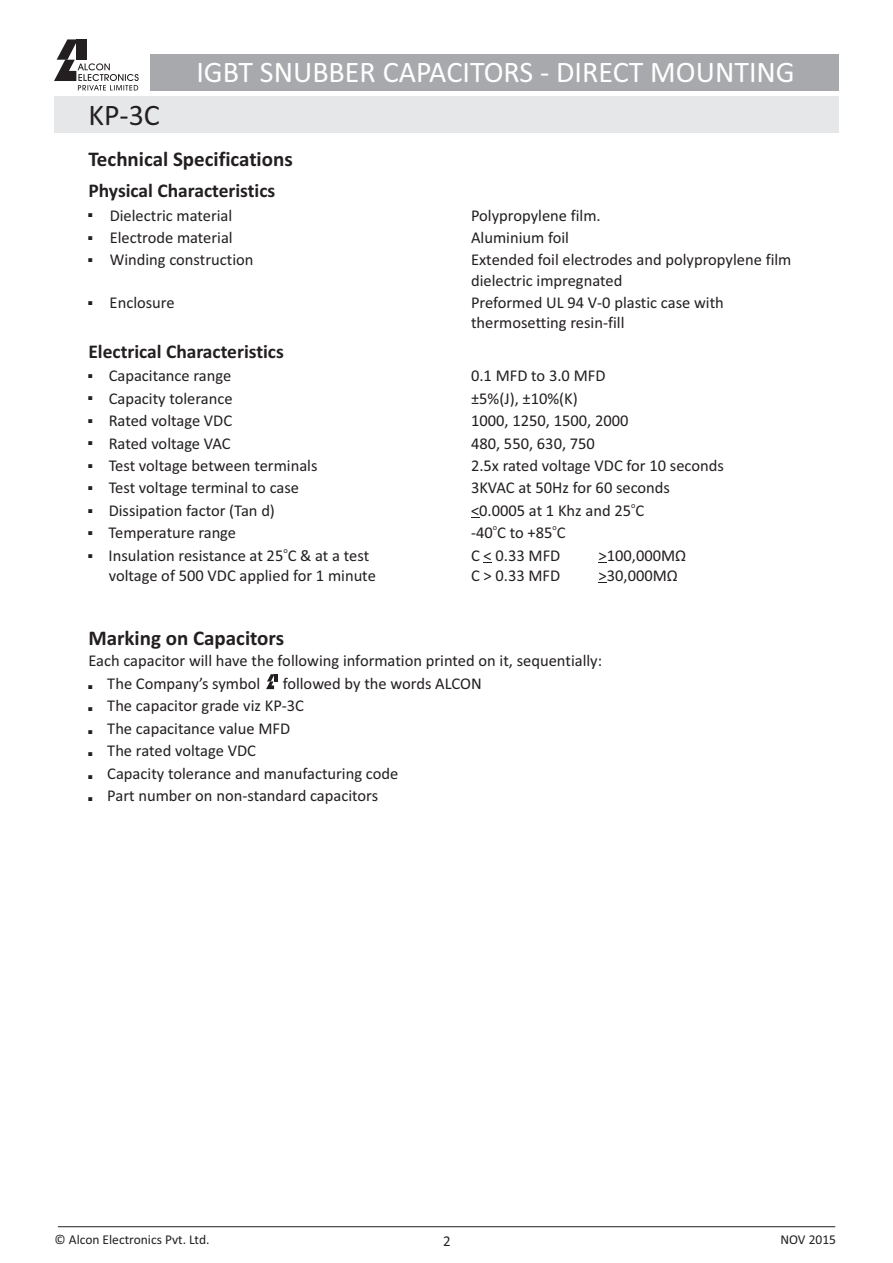
<style>
.page{position:relative;width:893px;height:1263px;background:#fff}
.page>*{position:absolute;margin:0;border:0;box-sizing:border-box;transform-origin:0 0}
.t1{font:30px "Calibri";color:#fff}
.t2{font:30px "Calibri";color:#231f20}
.t3{font:700 21px "Calibri";color:#231f20}
.t4{font:700 19.5px "Calibri";color:#231f20}
.t5{font:16.5px/22.5px "Calibri";color:#231f20}
.t6{font:15px "Calibri";color:#231f20}
.t7{font:13.5px "Calibri";color:#231f20}
.t8{font:8.25px "Calibri";color:#231f20}
</style>
<div class="page">
<div style="left:54px;top:97px;width:785px;height:36px;background:#e6e7e8"></div>
<div style="left:150px;top:54px;width:689px;height:36px;background:#a7a9ac"></div>
<svg style="left:54px;top:39px;width:85px;height:51px"></svg>
<svg style="left:266px;top:674px;width:12px;height:15px"></svg>
<hr style="left:58px;top:1226px;width:777px;height:1px;background:#231f20">
<h1 class="t2" style="left:88px;top:102px;width:73px">KP-3C</h1>
<h1 class="t1" style="left:196px;top:59px;width:600px">IGBT SNUBBER CAPACITORS - DIRECT MOUNTING</h1>
<p class="t3" style="left:88px;top:150px;width:206px">Technical Specifications</p>
<p class="t4" style="left:88px;top:183px;width:188px">Physical Characteristics</p>
<p class="t5" style="left:110px;top:205px;width:124px">Dielectric material</p>
<p class="t5" style="left:471px;top:205px;width:131px">Polypropylene film.</p>
<p class="t5" style="left:110px;top:228px;width:125px">Electrode material</p>
<p class="t5" style="left:471px;top:228px;width:99px">Aluminium foil</p>
<p class="t5" style="left:110px;top:250px;width:145px">Winding construction</p>
<p class="t5" style="left:471px;top:251px;width:322px;line-height:20.1px">Extended foil electrodes and polypropylene film dielectric impregnated</p>
<p class="t5" style="left:110px;top:293px;width:67px">Enclosure</p>
<p class="t5" style="left:471px;top:294px;width:254px;line-height:20.1px">Preformed UL 94 V-0 plastic case with thermosetting resin-fill</p>
<p class="t4" style="left:88px;top:343px;width:197px">Electrical Characteristics</p>
<p class="t5" style="left:109px;top:366px;width:124px">Capacitance range</p>
<p class="t5" style="left:471px;top:366px;width:136px">0.1 MFD to 3.0 MFD</p>
<p class="t5" style="left:109px;top:388px;width:126px">Capacity tolerance</p>
<p class="t5" style="left:471px;top:388px;width:108px">±5%(J), ±10%(K)</p>
<p class="t5" style="left:109px;top:411px;width:125px">Rated voltage VDC</p>
<p class="t5" style="left:471px;top:411px;width:159px">1000, 1250, 1500, 2000</p>
<p class="t5" style="left:109px;top:433px;width:124px">Rated voltage VAC</p>
<p class="t5" style="left:471px;top:433px;width:125px">480, 550, 630, 750</p>
<p class="t5" style="left:109px;top:456px;width:210px">Test voltage between terminals</p>
<p class="t5" style="left:471px;top:456px;width:254px">2.5x rated voltage VDC for 10 seconds</p>
<p class="t5" style="left:109px;top:478px;width:192px">Test voltage terminal to case</p>
<p class="t5" style="left:471px;top:478px;width:201px">3KVAC at 50Hz for 60 seconds</p>
<p class="t8" style="left:631px;top:501px;width:6px">o</p>
<p class="t5" style="left:109px;top:500px;width:168px">Dissipation factor (Tan d)</p>
<p class="t5" style="left:471px;top:500px;width:175px">&lt;0.0005 at 1 Khz and 25 C</p>
<p class="t8" style="left:493px;top:524px;width:6px">o</p>
<p class="t8" style="left:552px;top:524px;width:6px">o</p>
<p class="t5" style="left:109px;top:523px;width:129px">Temperature range</p>
<p class="t5" style="left:471px;top:523px;width:96px">-40 C to +85 C</p>
<p class="t8" style="left:283px;top:546px;width:6px">o</p>
<p class="t5" style="left:109px;top:545px;width:262px">Insulation resistance at 25 C &amp; at a test</p>
<p class="t5" style="left:471px;top:545px;width:91px">C &lt; 0.33 MFD</p>
<p class="t5" style="left:599px;top:545px;width:89px">&gt;100,000MΩ</p>
<p class="t5" style="left:109px;top:565px;width:269px">voltage of 500 VDC applied for 1 minute</p>
<p class="t5" style="left:471px;top:565px;width:91px">C &gt; 0.33 MFD</p>
<p class="t5" style="left:599px;top:565px;width:81px">&gt;30,000MΩ</p>
<p class="t3" style="left:88px;top:629px;width:197px">Marking on Capacitors</p>
<p class="t5" style="left:107px;top:651px;width:496px;text-indent:-19px">Each capacitor will have the following information printed on it, sequentially:<br>The Company’s symbol</p>
<p class="t5" style="left:107px;top:673px;width:376px;text-indent:175px">followed by the words ALCON<br>The capacitor grade viz KP-3C<br>The capacitance value MFD<br>The rated voltage VDC<br>Capacity tolerance and manufacturing code<br>Part number on non-standard capacitors</p>
<p class="t7" style="left:55px;top:1233px;width:156px">© Alcon Electronics Pvt. Ltd.</p>
<p class="t7" style="left:780px;top:1233px;width:57px">NOV 2015</p>
<p class="t6" style="left:443px;top:1235px;width:9px">2</p>
</div>
